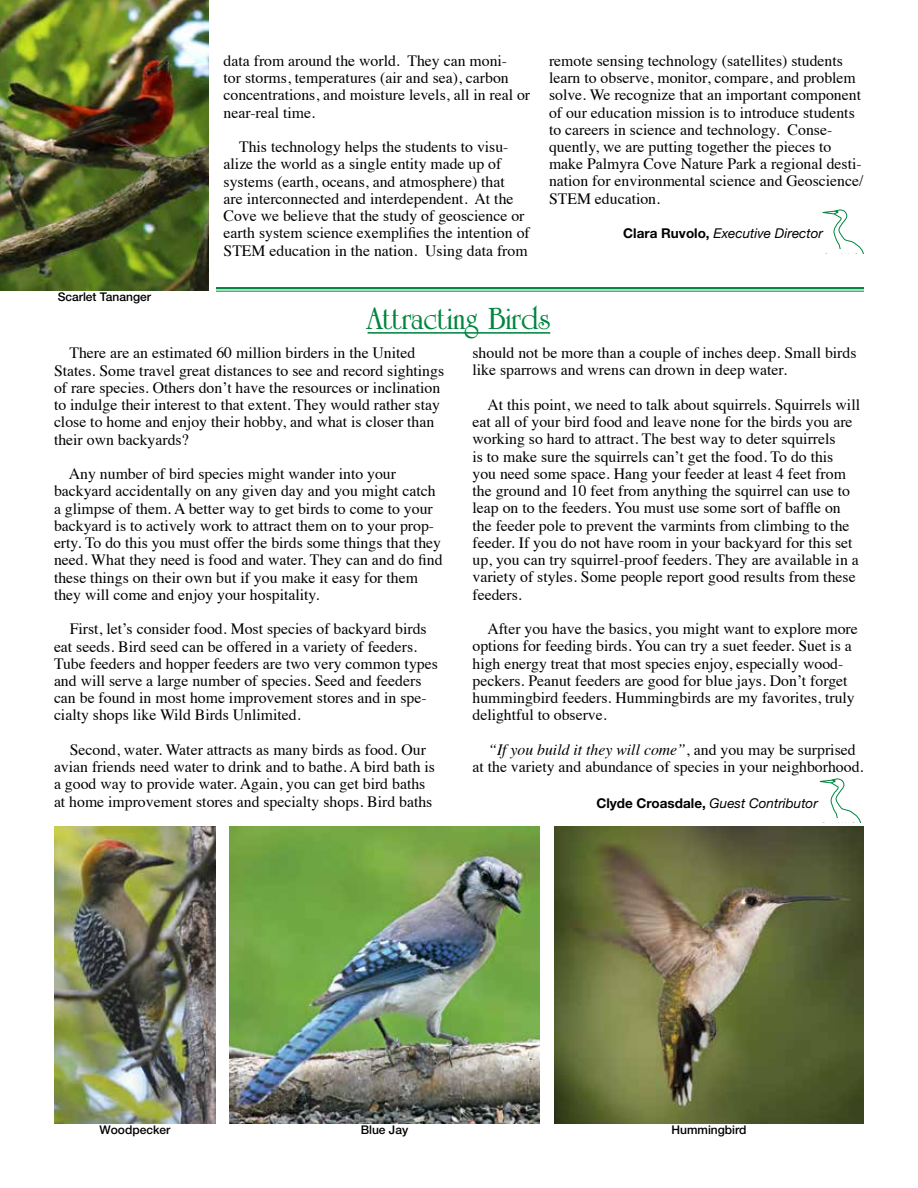
<style>
.page{position:relative;width:918px;height:1188px;background:#fff}
.page>*{position:absolute;margin:0;border:0;box-sizing:border-box;transform-origin:0 0}
.t1{font:700 33px "University Roman BT";color:#00853f}
.t2{font:15.75px/17.2px "Times";color:#000}
.t3{font:italic 13.5px "Helvetica Neue";color:#000}
.t4{font:500 12px "Helvetica Neue";color:#000}
.s1{font-weight:700;font-style:normal}
.s2{font-style:italic}
</style>
<div class="page">
<svg style="left:822px;top:209px;width:42px;height:45px"></svg>
<img style="left:0;top:0;width:209px;height:290px">
<hr style="left:216px;top:287px;width:648px;height:2px;background:#00853f">
<hr style="left:216px;top:291px;width:648px;height:1px;background:#00853f">
<svg style="left:819px;top:778px;width:42px;height:45px"></svg>
<hr style="left:368px;top:332px;width:182px;height:2px;background:#00853f">
<img style="left:230px;top:826px;width:309px;height:298px">
<img style="left:554px;top:826px;width:310px;height:298px">
<img style="left:54px;top:826px;width:162px;height:298px">
<p class="t2" style="left:224px;top:51px;width:308px">data from around the world. They can moni-<br>tor storms, temperatures (air and sea), carbon concentrations, and moisture levels, all in real or near-real time.</p>
<p class="t2" style="left:224px;top:137px;width:308px;text-indent:15px">This technology helps the students to visu&shy;alize the world as a single entity made up of systems (earth, oceans, and atmosphere) that<br>are interconnected and interdependent. At the Cove we believe that the study of geoscience or earth system science exemplifies the intention of STEM education in the nation. Using data from</p>
<p class="t2" style="left:549px;top:51px;width:316px">remote sensing technology (satellites) students learn to observe, monitor, compare, and problem solve. We recognize that an important component of our education mission is to introduce students to careers in science and technology. Conse&shy;quently, we are putting together the pieces to make Palmyra Cove Nature Park a regional desti&shy;nation for environmental science and Geoscience/ STEM education.</p>
<p class="t3" style="left:623px;top:225px;width:201px"><span class="s1">Clara Ruvolo,</span> Executive Director</p>
<p class="t4" style="left:58px;top:289px;width:95px">Scarlet Tananger</p>
<h1 class="t1" style="left:368px;top:299px;width:184px">Attracting Birds</h1>
<p class="t2" style="left:54px;top:343px;width:392px;text-indent:15px">There are an estimated 60 million birders in the United States. Some travel great distances to see and record sightings of rare species. Others don’t have the resources or inclination to indulge their interest to that extent. They would rather stay close to home and enjoy their hobby, and what is closer than their own backyards?</p>
<p class="t2" style="left:54px;top:464px;width:390px;text-indent:15px">Any number of bird species might wander into your backyard accidentally on any given day and you might catch a glimpse of them. A better way to get birds to come to your backyard is to actively work to attract them on to your prop&shy;erty. To do this you must offer the birds some things that they need. What they need is food and water. They can and do find these things on their own but if you make it easy for them they will come and enjoy your hospitality.</p>
<p class="t2" style="left:54px;top:619px;width:385px;text-indent:16px">First, let’s consider food. Most species of backyard birds eat seeds. Bird seed can be offered in a variety of feeders.<br>Tube feeders and hopper feeders are two very common types and will serve a large number of species. Seed and feeders can be found in most home improvement stores and in spe&shy;cialty shops like Wild Birds Unlimited.</p>
<p class="t2" style="left:54px;top:740px;width:382px;text-indent:16px">Second, water. Water attracts as many birds as food. Our avian friends need water to drink and to bathe. A bird bath is a good way to provide water. Again, you can get bird baths at home improvement stores and specialty shops. Bird baths</p>
<p class="t2" style="left:472px;top:343px;width:386px">should not be more than a couple of inches deep. Small birds like sparrows and wrens can drown in deep water.</p>
<p class="t2" style="left:472px;top:395px;width:389px;text-indent:15px">At this point, we need to talk about squirrels. Squirrels will eat all of your bird food and leave none for the birds you are working so hard to attract. The best way to deter squirrels<br>is to make sure the squirrels can’t get the food. To do this you need some space. Hang your feeder at least 4 feet from the ground and 10 feet from anything the squirrel can use to leap on to the feeders. You must use some sort of baffle on the feeder pole to prevent the varmints from climbing to the feeder. If you do not have room in your backyard for this set up, you can try squirrel-proof feeders. They are available in a variety of styles. Some people report good results from these feeders.</p>
<p class="t2" style="left:472px;top:619px;width:387px;text-indent:15px">After you have the basics, you might want to explore more options for feeding birds. You can try a suet feeder. Suet is a high energy treat that most species enjoy, especially wood&shy;peckers. Peanut feeders are good for blue jays. Don’t forget hummingbird feeders. Hummingbirds are my favorites, truly delightful to observe.</p>
<p class="t2" style="left:472px;top:740px;width:393px;text-align:center"><span class="s2">“If you build it they will come”</span>, and you may be surprised<br>at the variety and abundance of species in your neighborhood.</p>
<p class="t3" style="left:596px;top:795px;width:223px"><span class="s1">Clyde Croasdale,</span> Guest Contributor</p>
<p class="t4" style="left:100px;top:1123px;width:72px">Woodpecker</p>
<p class="t4" style="left:361px;top:1123px;width:49px">Blue Jay</p>
<p class="t4" style="left:672px;top:1123px;width:76px">Hummingbird</p>
</div>
